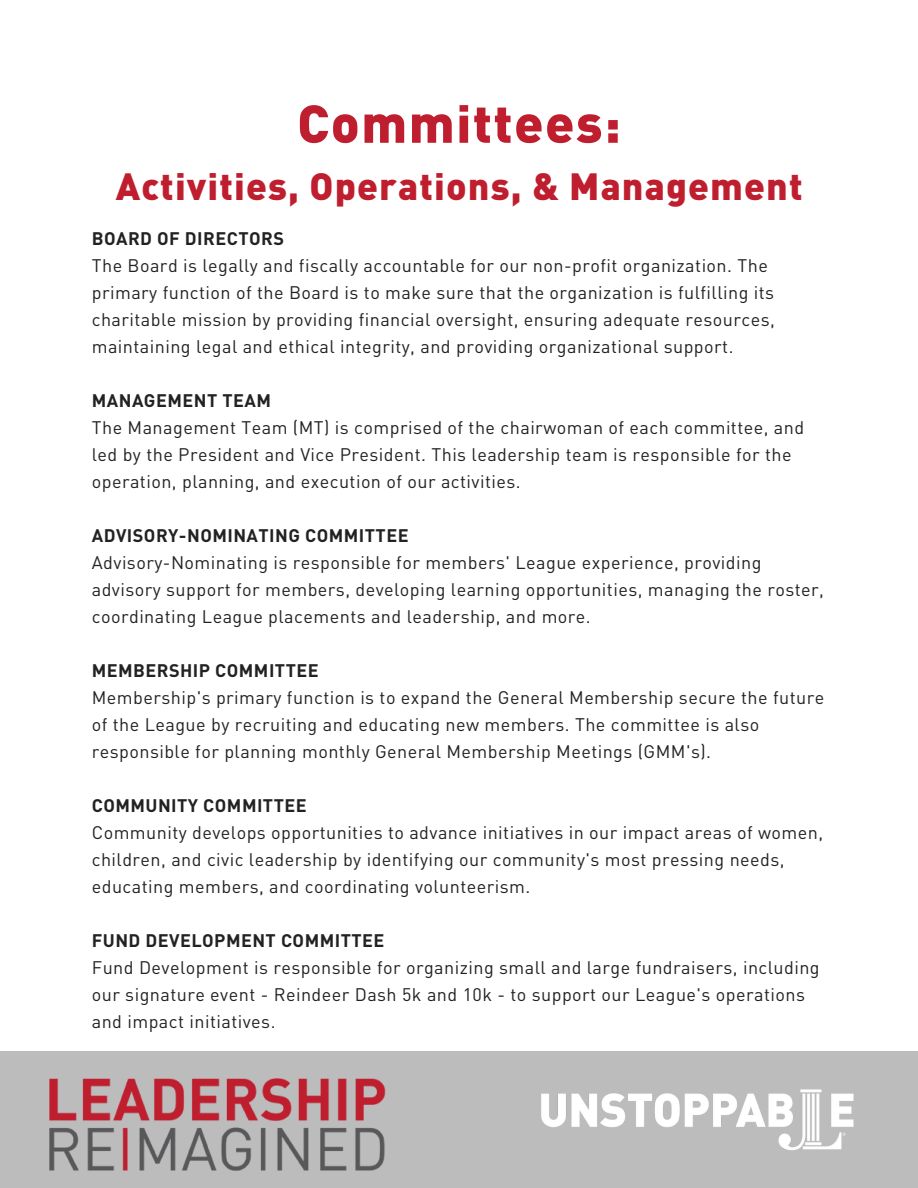
<style>
.page{position:relative;width:918px;height:1188px;background:#fff}
.page>*{position:absolute;margin:0;border:0;box-sizing:border-box;transform-origin:0 0}
.t1{font:900 52.5px "DINOT";letter-spacing:.03em;color:#bf1e2e}
.t2{font:900 37.5px "DINOT";letter-spacing:.03em;color:#bf1e2e}
.t3{font:18px/27px "DINOT";letter-spacing:.025em;color:#222}
.t4{font:700 18px "DINOT";letter-spacing:.025em;color:#222}
</style>
<div class="page">
<div style="left:0;top:1052px;width:918px;height:136px;background:#bcbcbc"></div>
<img style="left:49px;top:1078px;width:337px;height:93px">
<img style="left:541px;top:1089px;width:313px;height:62px">
<p class="t1" style="left:297px;top:88px;width:325px">Committees:</p>
<p class="t2" style="left:116px;top:161px;width:688px">Activities, Operations, &amp; Management</p>
<p class="t4" style="left:92px;top:226px;width:194px">BOARD OF DIRECTORS</p>
<p class="t3" style="left:92px;top:251px;width:685px">The Board is legally and fiscally accountable for our non-profit organization. The primary function of the Board is to make sure that the organization is fulfilling its charitable mission by providing financial oversight, ensuring adequate resources, maintaining legal and ethical integrity, and providing organizational support.</p>
<p class="t4" style="left:92px;top:388px;width:181px">MANAGEMENT TEAM</p>
<p class="t3" style="left:92px;top:413px;width:714px">The Management Team (MT) is comprised of the chairwoman of each committee, and led by the President and Vice President. This leadership team is responsible for the operation, planning, and execution of our activities.</p>
<p class="t4" style="left:92px;top:523px;width:318px">ADVISORY-NOMINATING COMMITTEE</p>
<p class="t3" style="left:92px;top:548px;width:734px">Advisory-Nominating is responsible for members' League experience, providing advisory support for members, developing learning opportunities, managing the roster, coordinating League placements and leadership, and more.</p>
<p class="t4" style="left:92px;top:658px;width:228px">MEMBERSHIP COMMITTEE</p>
<p class="t3" style="left:92px;top:683px;width:734px">Membership's primary function is to expand the General Membership secure the future of the League by recruiting and educating new members. The committee is also responsible for planning monthly General Membership Meetings (GMM's).</p>
<p class="t4" style="left:92px;top:793px;width:216px">COMMUNITY COMMITTEE</p>
<p class="t3" style="left:92px;top:818px;width:733px">Community develops opportunities to advance initiatives in our impact areas of women, children, and civic leadership by identifying our community's most pressing needs, educating members, and coordinating volunteerism.</p>
<p class="t4" style="left:92px;top:928px;width:294px">FUND DEVELOPMENT COMMITTEE</p>
<p class="t3" style="left:92px;top:953px;width:729px">Fund Development is responsible for organizing small and large fundraisers, including our signature event - Reindeer Dash 5k and 10k - to support our League's operations and impact initiatives.</p>
</div>
